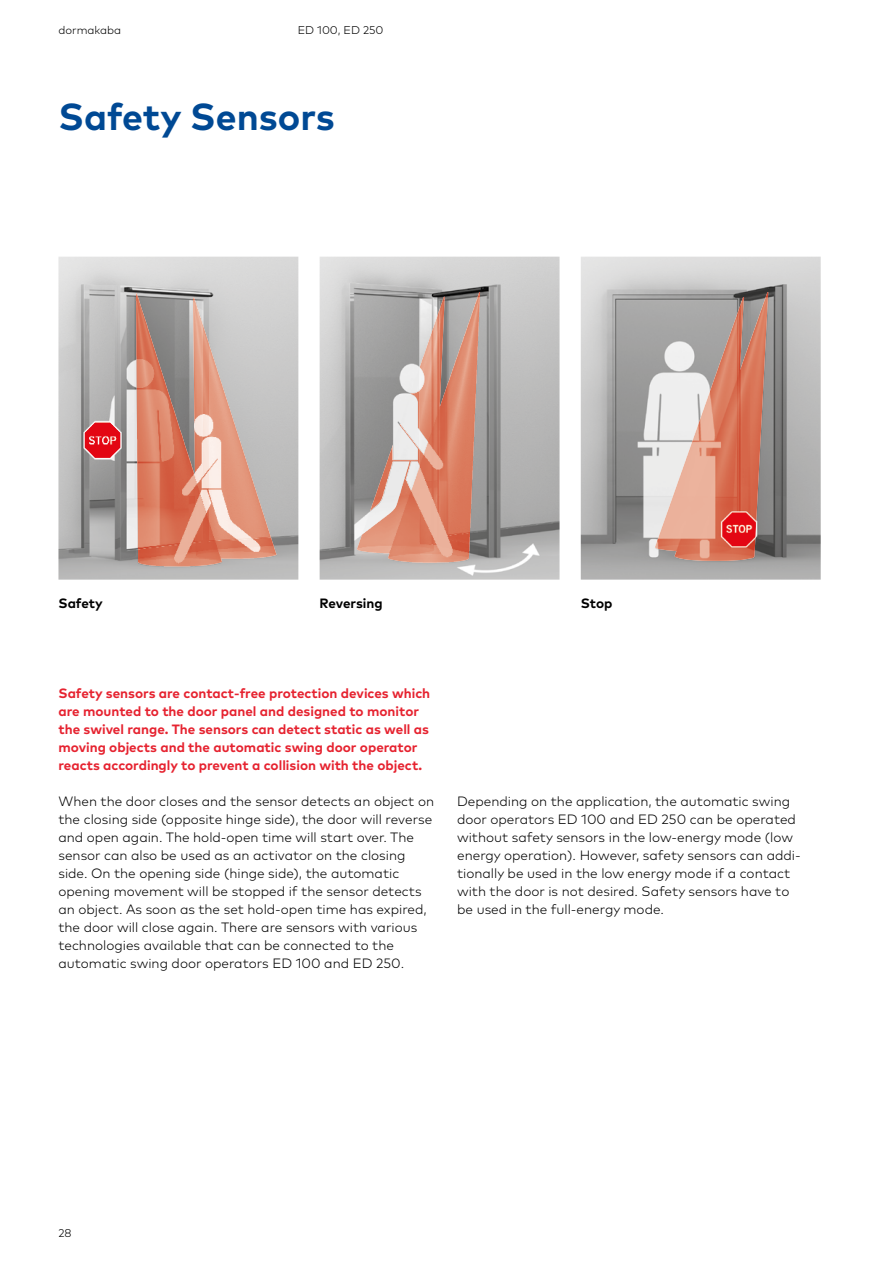
<style>
.page{position:relative;width:893px;height:1263px;background:#fff}
.page>*{position:absolute;margin:0;border:0;box-sizing:border-box;transform-origin:0 0}
.t1{font:700 37.5px "Mark Pro";color:#004994}
.t2{font:300 13.5px/18px "Mark Pro";color:#000}
.t3{font:700 13.5px/18px "Mark Pro";color:#e62330}
.t4{font:700 13.5px "Mark Pro";color:#000}
.t5{font:300 11.25px "Mark Pro";color:#000}
</style>
<div class="page">
<img style="left:320px;top:257px;width:239px;height:323px">
<img style="left:420px;top:292px;width:59px;height:114px">
<img style="left:581px;top:257px;width:240px;height:323px">
<img style="left:655px;top:292px;width:113px;height:269px">
<img style="left:58px;top:257px;width:240px;height:323px">
<img style="left:136px;top:293px;width:78px;height:273px">
<img style="left:85px;top:422px;width:35px;height:36px">
<p class="t5" style="left:58px;top:21px;width:64px">dormakaba</p>
<p class="t5" style="left:298px;top:21px;width:87px">ED 100, ED 250</p>
<h1 class="t1" style="left:58px;top:89px;width:278px">Safety Sensors</h1>
<p class="t4" style="left:58px;top:592px;width:46px">Safety</p>
<p class="t4" style="left:320px;top:592px;width:65px">Reversing</p>
<p class="t4" style="left:581px;top:592px;width:33px">Stop</p>
<p class="t3" style="left:58px;top:683px;width:373px">Safety sensors are contact-free protection devices which are mounted to the door panel and designed to monitor the swivel range. The sensors can detect static as well as moving objects and the automatic swing door operator reacts accordingly to prevent a collision with the object.</p>
<p class="t2" style="left:58px;top:791px;width:377px">When the door closes and the sensor detects an object on the closing side (opposite hinge side), the door will reverse and open again. The hold-open time will start over. The sensor can also be used as an activator on the closing side. On the opening side (hinge side), the automatic opening movement will be stopped if the sensor detects an object. As soon as the set hold-open time has expired, the door will close again. There are sensors with various technologies available that can be connected to the automatic swing door operators ED 100 and ED 250.</p>
<p class="t2" style="left:457px;top:791px;width:345px">Depending on the application, the automatic swing door operators ED 100 and ED 250 can be operated without safety sensors in the low-energy mode (low energy operation). However, safety sensors can addi&shy;tionally be used in the low energy mode if a contact with the door is not desired. Safety sensors have to be used in the full-energy mode.</p>
<p class="t5" style="left:58px;top:1224px;width:15px">28</p>
</div>
